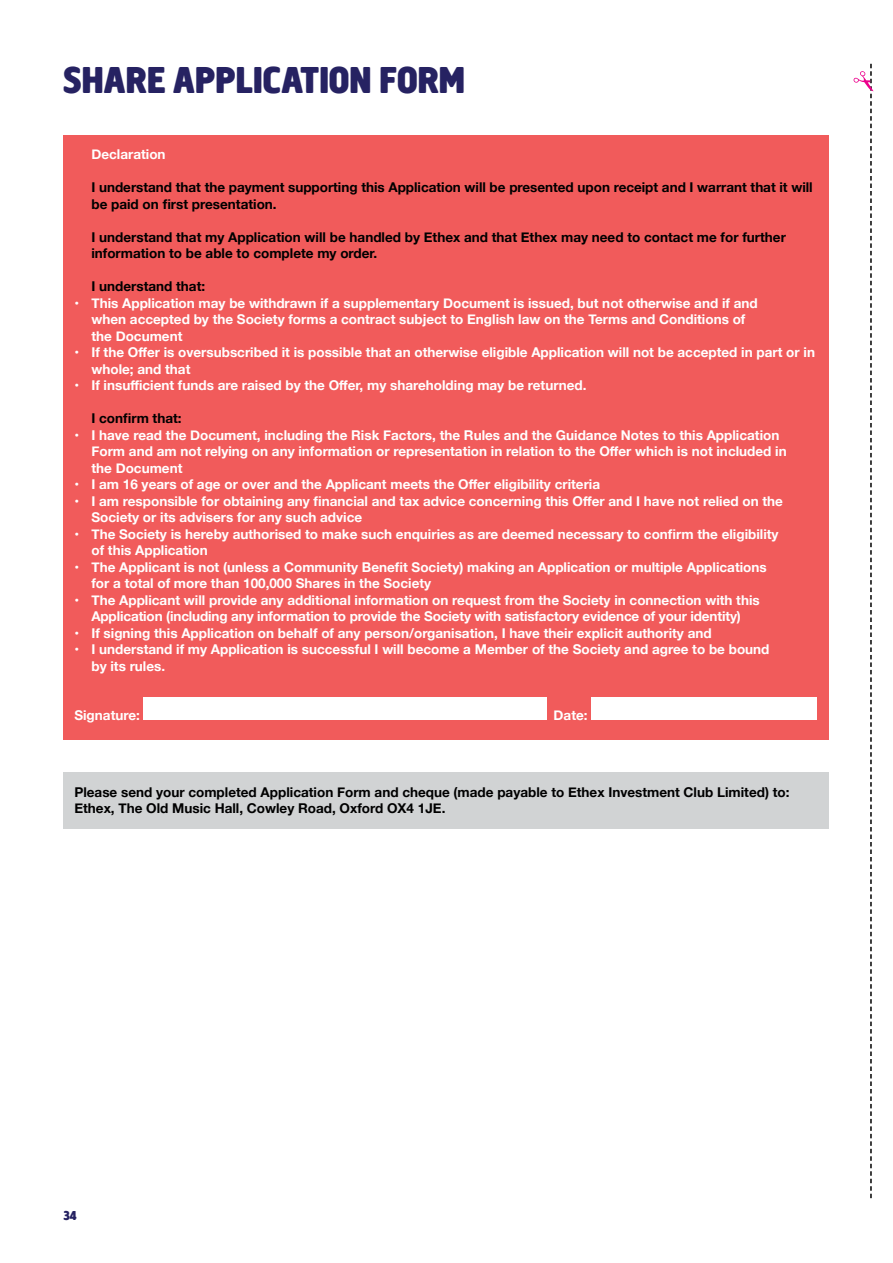
<style>
.page{position:relative;width:893px;height:1263px;background:#fff}
.page>*{position:absolute;margin:0;border:0;box-sizing:border-box;transform-origin:0 0}
.t1{font:700 39px "Creighton";letter-spacing:.025em;color:#262262}
.t2{font:700 13.5px/16.5px "Helvetica Neue";color:#fff}
.t3{font:700 13.5px/16.5px "Helvetica Neue";color:#000}
.t4{font:700 13.5px "Creighton";color:#262262}
</style>
<div class="page">
<svg style="left:853px;top:64px;width:21px;height:1134px"></svg>
<div style="left:64px;top:135px;width:765px;height:605px;background:#f15b5b"></div>
<div style="left:143px;top:698px;width:404px;height:22px;background:#fff"></div>
<div style="left:591px;top:698px;width:225px;height:22px;background:#fff"></div>
<div style="left:64px;top:772px;width:765px;height:57px;background:#d1d3d4"></div>
<h1 class="t1" style="left:64px;top:58px;width:403px">SHARE APPLICATION FORM</h1>
<p class="t2" style="left:91px;top:147px;width:76px">Declaration</p>
<p class="t3" style="left:91px;top:180px;width:723px">I understand that the payment supporting this Application will be presented upon receipt and I warrant that it will be paid on first presentation.</p>
<p class="t3" style="left:91px;top:229px;width:696px">I understand that my Application will be handled by Ethex and that Ethex may need to contact me for further information to be able to complete my order.</p>
<p class="t3" style="left:91px;top:278px;width:115px">I understand that:</p>
<p class="t2" style="left:91px;top:295px;width:668px;text-indent:-17px">• This Application may be withdrawn if a supplementary Document is issued, but not otherwise and if and when accepted by the Society forms a contract subject to English law on the Terms and Conditions of the Document</p>
<p class="t2" style="left:91px;top:344px;width:725px;text-indent:-17px">• If the Offer is oversubscribed it is possible that an otherwise eligible Application will not be accepted in part or in whole; and that</p>
<p class="t2" style="left:74px;top:377px;width:514px">• If insufficient funds are raised by the Offer, my shareholding may be returned.</p>
<p class="t3" style="left:91px;top:410px;width:92px">I confirm that:</p>
<p class="t2" style="left:91px;top:427px;width:697px;text-indent:-17px">• I have read the Document, including the Risk Factors, the Rules and the Guidance Notes to this Application<br>Form and am not relying on any information or representation in relation to the Offer which is not included in the Document</p>
<p class="t2" style="left:74px;top:476px;width:527px">• I am 16 years of age or over and the Applicant meets the Offer eligibility criteria</p>
<p class="t2" style="left:91px;top:493px;width:693px;text-indent:-17px">• I am responsible for obtaining any financial and tax advice concerning this Offer and I have not relied on the<br>Society or its advisers for any such advice</p>
<p class="t2" style="left:91px;top:526px;width:689px;text-indent:-17px">• The Society is hereby authorised to make such enquiries as are deemed necessary to confirm the eligibility of this Application</p>
<p class="t2" style="left:91px;top:559px;width:677px;text-indent:-17px">• The Applicant is not (unless a Community Benefit Society) making an Application or multiple Applications for a total of more than 100,000 Shares in the Society</p>
<p class="t2" style="left:74px;top:592px;width:687px;text-align:center">• The Applicant will provide any additional information on request from the Society in connection with this<br>Application (including any information to provide the Society with satisfactory evidence of your identity)</p>
<p class="t2" style="left:74px;top:625px;width:639px">• If signing this Application on behalf of any person/organisation, I have their explicit authority and</p>
<p class="t2" style="left:91px;top:641px;width:680px;text-indent:-17px">• I understand if my Application is successful I will become a Member of the Society and agree to be bound by its rules.</p>
<p class="t2" style="left:74px;top:707px;width:67px">Signature:</p>
<p class="t2" style="left:554px;top:708px;width:36px">Date:</p>
<p class="t3" style="left:74px;top:784px;width:717px">Please send your completed Application Form and cheque (made payable to Ethex Investment Club Limited) to:<br>Ethex, The Old Music Hall, Cowley Road, Oxford OX4 1JE.</p>
<p class="t4" style="left:64px;top:1208px;width:14px">34</p>
</div>
